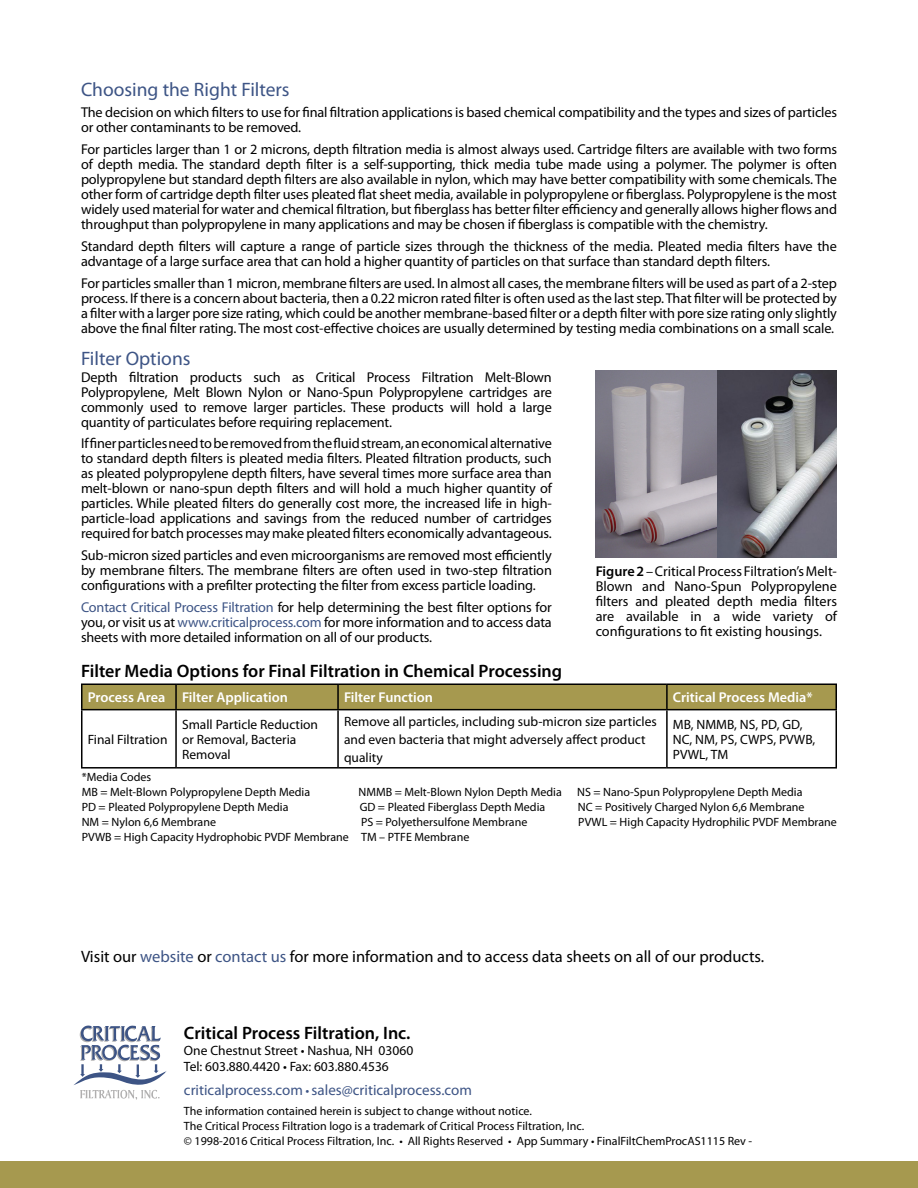
<style>
.page{position:relative;width:918px;height:1188px;background:#fff}
.page>*{position:absolute;margin:0;border:0;box-sizing:border-box;transform-origin:0 0}
.t1{font:19.5px "Myriad Pro";color:#3d5485}
.t2{font:600 18px "Myriad Pro";color:#000}
.t3{font:16.5px "Myriad Pro";color:#000}
.t4{font:15px "Myriad Pro";color:#3d5485}
.t5{font:14.25px/15px "Myriad Pro";letter-spacing:-.01em;color:#000;text-align:justify}
.t6{font:600 14.25px "Myriad Pro";color:#fff}
.t7{font:13.5px/15px "Myriad Pro";color:#000}
.t8{font:12px/15px "Myriad Pro";color:#000}
.s1{color:#3d5485}
.s2{font-weight:600}
.s3{font-style:italic;font-size:13.5px}
</style>
<div class="page">
<div style="left:0;top:1161px;width:918px;height:27px;background:#a6994f"></div>
<svg style="left:74px;top:1026px;width:93px;height:74px"></svg>
<hr style="left:81px;top:683px;width:95px;height:2px;background:#000">
<hr style="left:176px;top:683px;width:162px;height:2px;background:#000">
<hr style="left:338px;top:683px;width:329px;height:2px;background:#000">
<hr style="left:667px;top:683px;width:170px;height:2px;background:#000">
<svg style="left:81px;top:684px;width:756px;height:25px;background:#9d914a"></svg>
<hr style="left:81px;top:709px;width:95px;height:1px;background:#000">
<hr style="left:81px;top:710px;width:1px;height:57px;background:#000">
<hr style="left:176px;top:709px;width:162px;height:1px;background:#000">
<hr style="left:175px;top:710px;width:2px;height:57px;background:#000">
<hr style="left:338px;top:709px;width:329px;height:1px;background:#000">
<hr style="left:337px;top:710px;width:2px;height:57px;background:#000">
<hr style="left:667px;top:709px;width:170px;height:1px;background:#000">
<hr style="left:666px;top:710px;width:2px;height:57px;background:#000">
<hr style="left:836px;top:710px;width:1px;height:57px;background:#000">
<hr style="left:81px;top:767px;width:95px;height:2px;background:#000">
<hr style="left:176px;top:767px;width:162px;height:2px;background:#000">
<hr style="left:338px;top:767px;width:329px;height:2px;background:#000">
<hr style="left:667px;top:767px;width:170px;height:2px;background:#000">
<img style="left:596px;top:371px;width:241px;height:187px">
<h1 class="t1" style="left:81px;top:77px;width:210px">Choosing the Right Filters</h1>
<p class="t5" style="left:81px;top:105px;width:758px">The decision on which filters to use for final filtration applications is based chemical compatibility and the types and sizes of particles or other contaminants to be removed.</p>
<p class="t5" style="left:81px;top:142px;width:758px">For particles larger than 1 or 2 microns, depth filtration media is almost always used. Cartridge filters are available with two forms of depth media. The standard depth filter is a self-supporting, thick media tube made using a polymer. The polymer is often polypropylene but standard depth filters are also available in nylon, which may have better compatibility with some chemicals. The other form of cartridge depth filter uses pleated flat sheet media, available in polypropylene or fiberglass. Polypropylene is the most widely used material for water and chemical filtration, but fiberglass has better filter efficiency and generally allows higher flows and throughput than polypropylene in many applications and may be chosen if fiberglass is compatible with the chemistry.</p>
<p class="t5" style="left:81px;top:238px;width:757px">Standard depth filters will capture a range of particle sizes through the thickness of the media. Pleated media filters have the advantage of a large surface area that can hold a higher quantity of particles on that surface than standard depth filters.</p>
<p class="t5" style="left:81px;top:275px;width:758px">For particles smaller than 1 micron, membrane filters are used. In almost all cases, the membrane filters will be used as part of a 2-step process. If there is a concern about bacteria, then a 0.22 micron rated filter is often used as the last step. That filter will be protected by a filter with a larger pore size rating, which could be another membrane-based filter or a depth filter with pore size rating only slightly above the final filter rating. The most cost-effective choices are usually determined by testing media combinations on a small scale.</p>
<h1 class="t1" style="left:81px;top:346px;width:111px">Filter Options</h1>
<p class="t5" style="left:81px;top:369px;width:472px">Depth filtration products such as Critical Process Filtration Melt-Blown Polypropylene, Melt Blown Nylon or Nano-Spun Polypropylene cartridges are commonly used to remove larger particles. These products will hold a large quantity of particulates before requiring replacement.</p>
<p class="t5" style="left:81px;top:436px;width:472px">If finer particles need to be removed from the fluid stream, an economical alternative to standard depth filters is pleated media filters. Pleated filtration products, such as pleated polypropylene depth filters, have several times more surface area than melt-blown or nano-spun depth filters and will hold a much higher quantity of particles. While pleated filters do generally cost more, the increased life in high&shy;particle-load applications and savings from the reduced number of cartridges required for batch processes may make pleated filters economically advantageous.</p>
<p class="t5" style="left:81px;top:548px;width:472px">Sub-micron sized particles and even microorganisms are removed most efficiently by membrane filters. The membrane filters are often used in two-step filtration configurations with a prefilter protecting the filter from excess particle loading.</p>
<p class="t5" style="left:81px;top:599px;width:472px"><span class="s1">Contact Critical Process Filtration</span> for help determining the best filter options for you, or visit us at <span class="s1">www.criticalprocess.com</span> for more information and to access data sheets with more detailed information on all of our products.</p>
<p class="t5" style="left:596px;top:564px;width:243px"><span class="s2">Figure 2</span> – Critical Process Filtration’s Melt-Blown and Nano-Spun Polypropylene filters and pleated depth media filters are available in a wide variety of configurations to fit existing housings.</p>
<p class="t2" style="left:81px;top:659px;width:483px">Filter Media Options for Final Filtration in Chemical Processing</p>
<p class="t6" style="left:88px;top:688px;width:202px">Process Area Filter Application</p>
<p class="t6" style="left:344px;top:688px;width:91px">Filter Function</p>
<p class="t6" style="left:673px;top:688px;width:141px">Critical Process Media*</p>
<p class="t7" style="left:88px;top:732px;width:81px">Final Filtration</p>
<p class="t7" style="left:182px;top:717px;width:138px">Small Particle Reduction or Removal, Bacteria<br>Removal</p>
<p class="t7" style="left:344px;top:712px;width:314px;line-height:18px">Remove all particles, including sub-micron size particles and even bacteria that might adversely affect product quality</p>
<p class="t7" style="left:673px;top:717px;width:144px">MB, NMMB, NS, PD, GD,<br>NC, NM, PS, CWPS, PVWB,<br>PVWL, TM</p>
<p class="t8" style="left:82px;top:769px;width:230px">*Media Codes<br>MB = Melt-Blown Polypropylene Depth Media</p>
<p class="t8" style="left:358px;top:784px;width:205px">NMMB = Melt-Blown Nylon Depth Media</p>
<p class="t8" style="left:577px;top:784px;width:227px">NS = Nano-Spun Polypropylene Depth Media</p>
<p class="t8" style="left:82px;top:799px;width:208px">PD = Pleated Polypropylene Depth Media</p>
<p class="t8" style="left:360px;top:799px;width:187px">GD = Pleated Fiberglass Depth Media</p>
<p class="t8" style="left:578px;top:799px;width:228px">NC = Positively Charged Nylon 6,6 Membrane</p>
<p class="t8" style="left:82px;top:814px;width:136px">NM = Nylon 6,6 Membrane</p>
<p class="t8" style="left:361px;top:814px;width:168px">PS = Polyethersulfone Membrane</p>
<p class="t8" style="left:578px;top:814px;width:260px">PVWL = High Capacity Hydrophilic PVDF Membrane</p>
<p class="t8" style="left:82px;top:829px;width:389px">PVWB = High Capacity Hydrophobic PVDF Membrane TM – PTFE Membrane</p>
<p class="t3" style="left:81px;top:946px;width:685px">Visit our <span class="s1">website</span> or <span class="s1">contact us</span> for more information and to access data sheets on all of our products.</p>
<p class="t2" style="left:184px;top:1022px;width:228px">Critical Process Filtration, Inc.</p>
<p class="t7" style="left:184px;top:1042px;width:231px;line-height:16px">One Chestnut Street • Nashua, NH 03060<br>Tel: 603.880.4420 • Fax: 603.880.4536</p>
<p class="t4" style="left:184px;top:1080px;width:289px">criticalprocess.com <span class="s3">•</span> sales@criticalprocess.com</p>
<p class="t8" style="left:184px;top:1103px;width:570px">The information contained herein is subject to change without notice.<br>The Critical Process Filtration logo is a trademark of Critical Process Filtration, Inc.<br>© 1998-2016 Critical Process Filtration, Inc. • All Rights Reserved • App Summary • FinalFiltChemProcAS1115 Rev -</p>
</div>
